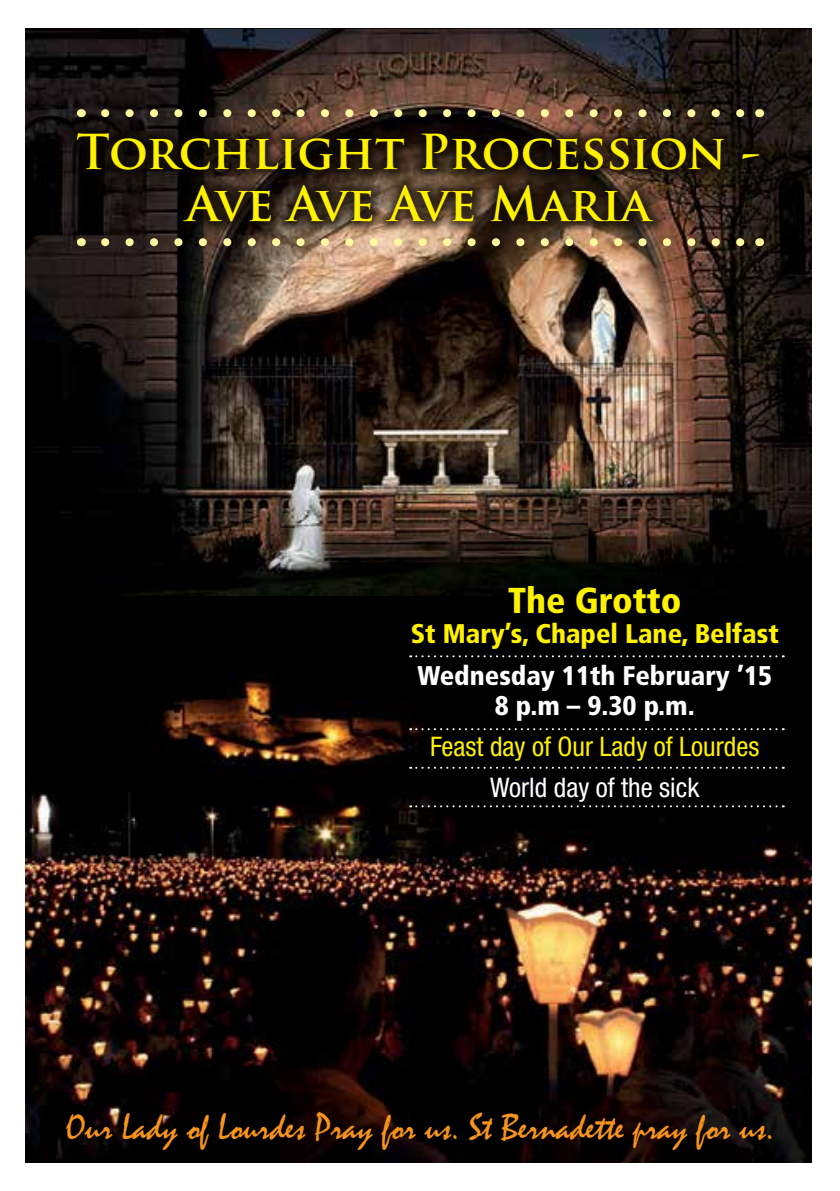
<style>
.page{position:relative;width:840px;height:1191px;background:#fff}
.page>*{position:absolute;margin:0;border:0;box-sizing:border-box;transform-origin:0 0}
.t1{font:700 47px/52px "Trajan Pro";color:#fff200;text-align:center}
.t2{font:37px "Mistral";color:#f7941e}
.t3{font:900 condensed 36px "Frutiger";color:#fff200}
.t4{font:900 condensed 27px/30px "Frutiger";color:#fff;text-align:center}
.t5{font:900 condensed 27px "Frutiger";color:#fff200}
.t6{font:condensed 27px "Helvetica Neue";color:#fff200}
.t7{font:condensed 27px "Helvetica Neue";color:#fff}
</style>
<div class="page">
<img style="left:26px;top:28px;width:785px;height:1134px">
<div style="left:64px;top:119px;width:707px;height:115px;background:#0f0900;opacity:.75"></div>
<svg style="left:105px;top:109px;width:641px;height:8px;background:#716244"></svg>
<img style="left:105px;top:238px;width:641px;height:8px">
<svg style="left:410px;top:655px;width:373px;height:2px"></svg>
<svg style="left:410px;top:728px;width:373px;height:2px"></svg>
<svg style="left:410px;top:766px;width:373px;height:2px"></svg>
<svg style="left:410px;top:805px;width:373px;height:2px"></svg>
<p class="t1" style="left:76px;top:126px;width:685px">Torchlight Procession -<br>Ave Ave Ave Maria</p>
<p class="t3" style="left:507px;top:579px;width:175px">The Grotto</p>
<p class="t5" style="left:410px;top:617px;width:369px">St Mary’s, Chapel Lane, Belfast</p>
<p class="t4" style="left:417px;top:660px;width:356px">Wednesday 11th February ’15<br>8 p.m – 9.30 p.m.</p>
<p class="t6" style="left:430px;top:730px;width:330px">Feast day of Our Lady of Lourdes</p>
<p class="t7" style="left:490px;top:772px;width:210px">World day of the sick</p>
<p class="t2" style="left:66px;top:1105px;width:709px">Our Lady of Lourdes Pray for us. St Bernadette pray for us.</p>
</div>
